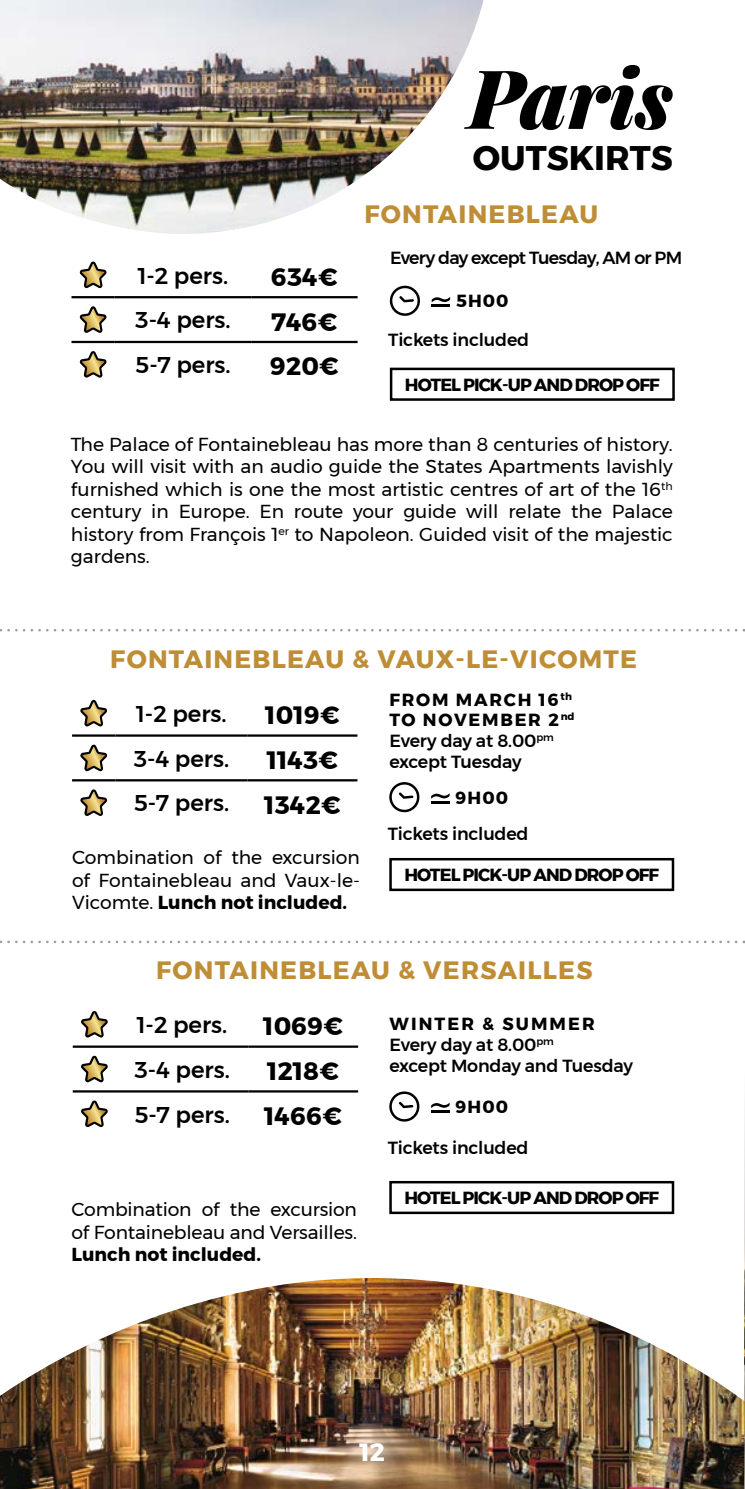
<style>
.page{position:relative;width:745px;height:1489px;background:#fff}
.page>*{position:absolute;margin:0;border:0;box-sizing:border-box;transform-origin:0 0}
.t1{font:italic 900 81.75px "Playfair Display";color:#000}
.t2{font:700 34px "Montserrat";color:#000}
.t3{font:700 25px "Montserrat";letter-spacing:.05em;color:#be8d36}
.t4{font:700 25px "Montserrat";letter-spacing:.01em;color:#000}
.t5{font:700 25px "Montserrat";color:#fff}
.t6{font:500 22.75px "Montserrat";color:#000}
.t7{font:18.75px/22.5px "Montserrat";color:#000;text-align:justify}
.t8{font:700 18.75px "Montserrat";color:#000}
.t9{font:500 17.5px/20.8px "Montserrat";letter-spacing:-.01em;color:#000}
.t10{font:700 17.5px "Montserrat";letter-spacing:-.055em;color:#000}
.t11{font:500 17.5px "Montserrat";letter-spacing:-.04em;color:#000}
.s1{font-weight:700}
</style>
<div class="page">
<img style="left:0;top:0;width:483px;height:234px">
<hr style="left:71px;top:296px;width:44px;height:2px;background:#000">
<hr style="left:115px;top:296px;width:136px;height:2px;background:#000">
<hr style="left:251px;top:296px;width:106px;height:2px;background:#000">
<hr style="left:71px;top:341px;width:44px;height:2px;background:#000">
<hr style="left:115px;top:341px;width:136px;height:2px;background:#000">
<hr style="left:251px;top:341px;width:106px;height:2px;background:#000">
<svg style="left:80px;top:261px;width:26px;height:27px"></svg>
<svg style="left:80px;top:306px;width:26px;height:27px"></svg>
<svg style="left:80px;top:351px;width:26px;height:26px"></svg>
<hr style="left:72px;top:734px;width:43px;height:2px;background:#000">
<hr style="left:115px;top:734px;width:132px;height:2px;background:#000">
<hr style="left:247px;top:734px;width:110px;height:2px;background:#000">
<hr style="left:72px;top:779px;width:43px;height:2px;background:#000">
<hr style="left:115px;top:779px;width:132px;height:2px;background:#000">
<hr style="left:247px;top:779px;width:110px;height:2px;background:#000">
<svg style="left:80px;top:699px;width:27px;height:27px"></svg>
<svg style="left:80px;top:744px;width:27px;height:27px"></svg>
<svg style="left:80px;top:789px;width:27px;height:27px"></svg>
<hr style="left:73px;top:1045px;width:43px;height:2px;background:#000">
<hr style="left:116px;top:1045px;width:132px;height:2px;background:#000">
<hr style="left:248px;top:1045px;width:110px;height:2px;background:#000">
<hr style="left:73px;top:1090px;width:43px;height:2px;background:#000">
<hr style="left:116px;top:1090px;width:132px;height:2px;background:#000">
<hr style="left:248px;top:1090px;width:110px;height:2px;background:#000">
<svg style="left:81px;top:1011px;width:27px;height:26px"></svg>
<svg style="left:81px;top:1055px;width:27px;height:27px"></svg>
<svg style="left:81px;top:1100px;width:27px;height:27px"></svg>
<svg style="left:389px;top:286px;width:31px;height:30px"></svg>
<svg style="left:431px;top:297px;width:19px;height:10px"></svg>
<div style="left:389px;top:367px;width:285px;height:34px;border:2px solid #000"></div>
<svg style="left:389px;top:782px;width:31px;height:30px"></svg>
<svg style="left:431px;top:793px;width:18px;height:10px"></svg>
<div style="left:389px;top:857px;width:284px;height:34px;border:2px solid #000"></div>
<svg style="left:389px;top:1091px;width:31px;height:30px"></svg>
<svg style="left:431px;top:1103px;width:18px;height:9px"></svg>
<div style="left:389px;top:1180px;width:284px;height:33px;border:2px solid #000"></div>
<svg style="left:0;top:629px;width:735px;height:2px"></svg>
<svg style="left:0;top:940px;width:730px;height:3px"></svg>
<img style="left:0;top:1278px;width:744px;height:210px">
<div style="left:328px;top:1410px;width:87px;height:78px;background:#fff;opacity:.84"></div>
<h1 class="t1" style="left:468px;top:31px;width:206px">Paris</h1>
<h2 class="t2" style="left:472px;top:130px;width:201px">OUTSKIRTS</h2>
<p class="t6" style="left:138px;top:258px;width:92px">1-2 pers.</p>
<h3 class="t4" style="left:271px;top:257px;width:68px">634€</h3>
<p class="t6" style="left:135px;top:302px;width:97px">3-4 pers.</p>
<h3 class="t4" style="left:271px;top:301px;width:67px">746€</h3>
<p class="t6" style="left:135px;top:347px;width:97px">5-7 pers.</p>
<h3 class="t4" style="left:270px;top:346px;width:70px">920€</h3>
<h3 class="t3" style="left:364px;top:194px;width:235px">FONTAINEBLEAU</h3>
<p class="t11" style="left:390px;top:244px;width:293px">Every day except Tuesday, AM or PM</p>
<p class="t10" style="left:456px;top:287px;width:54px">5H00</p>
<p class="t9" style="left:388px;top:330px;width:142px">Tickets included</p>
<p class="t10" style="left:404px;top:370px;width:256px">HOTEL PICK-UP AND DROP OFF</p>
<p class="t7" style="left:71px;top:432px;width:603px">The Palace of Fontainebleau has more than 8 centuries of history.<br>You will visit with an audio guide the States Apartments lavishly furnished which is one the most artistic centres of art of the 16<sup>th </sup>century in Europe. En route your guide will relate the Palace history from François 1<sup>er</sup> to Napoleon. Guided visit of the majestic gardens.</p>
<h3 class="t3" style="left:110px;top:638px;width:528px">FONTAINEBLEAU &amp; VAUX-LE-VICOMTE</h3>
<p class="t6" style="left:136px;top:696px;width:92px">1-2 pers.</p>
<h3 class="t4" style="left:265px;top:695px;width:75px">1019€</h3>
<p class="t6" style="left:134px;top:740px;width:97px">3-4 pers.</p>
<h3 class="t4" style="left:267px;top:740px;width:72px">1143€</h3>
<p class="t6" style="left:134px;top:785px;width:97px">5-7 pers.</p>
<h3 class="t4" style="left:264px;top:784px;width:77px">1342€</h3>
<p class="t7" style="left:72px;top:846px;width:289px">Combination of the excursion of Fontainebleau and Vaux-le-Vicomte. <span class="s1">Lunch not included.</span></p>
<p class="t9" style="left:389px;top:689px;width:186px"><span class="s1">FROM MARCH 16</span><sup>th<br></sup><span class="s1">TO NOVEMBER 2</span><sup>nd<br></sup>Every day at 8.00<sup>pm </sup>except Tuesday</p>
<p class="t10" style="left:455px;top:783px;width:54px">9H00</p>
<p class="t9" style="left:387px;top:823px;width:142px">Tickets included</p>
<p class="t10" style="left:404px;top:861px;width:256px">HOTEL PICK-UP AND DROP OFF</p>
<h3 class="t3" style="left:156px;top:950px;width:437px">FONTAINEBLEAU &amp; VERSAILLES</h3>
<p class="t6" style="left:137px;top:1007px;width:92px">1-2 pers.</p>
<h3 class="t4" style="left:263px;top:1006px;width:81px">1069€</h3>
<p class="t6" style="left:134px;top:1051px;width:97px">3-4 pers.</p>
<h3 class="t4" style="left:267px;top:1051px;width:73px">1218€</h3>
<p class="t6" style="left:134px;top:1096px;width:97px">5-7 pers.</p>
<h3 class="t4" style="left:264px;top:1095px;width:79px">1466€</h3>
<p class="t7" style="left:72px;top:1197px;width:286px">Combination of the excursion of Fontainebleau and Versailles.</p>
<p class="t8" style="left:72px;top:1239px;width:191px">Lunch not included.</p>
<p class="t9" style="left:389px;top:1013px;width:245px"><span class="s1">WINTER &amp; SUMMER<br></span>Every day at 8.00<sup>pm<br></sup>except Monday and Tuesday</p>
<p class="t10" style="left:455px;top:1092px;width:54px">9H00</p>
<p class="t9" style="left:387px;top:1137px;width:142px">Tickets included</p>
<p class="t10" style="left:404px;top:1183px;width:256px">HOTEL PICK-UP AND DROP OFF</p>
<h3 class="t5" style="left:359px;top:1431px;width:27px">12</h3>
</div>
